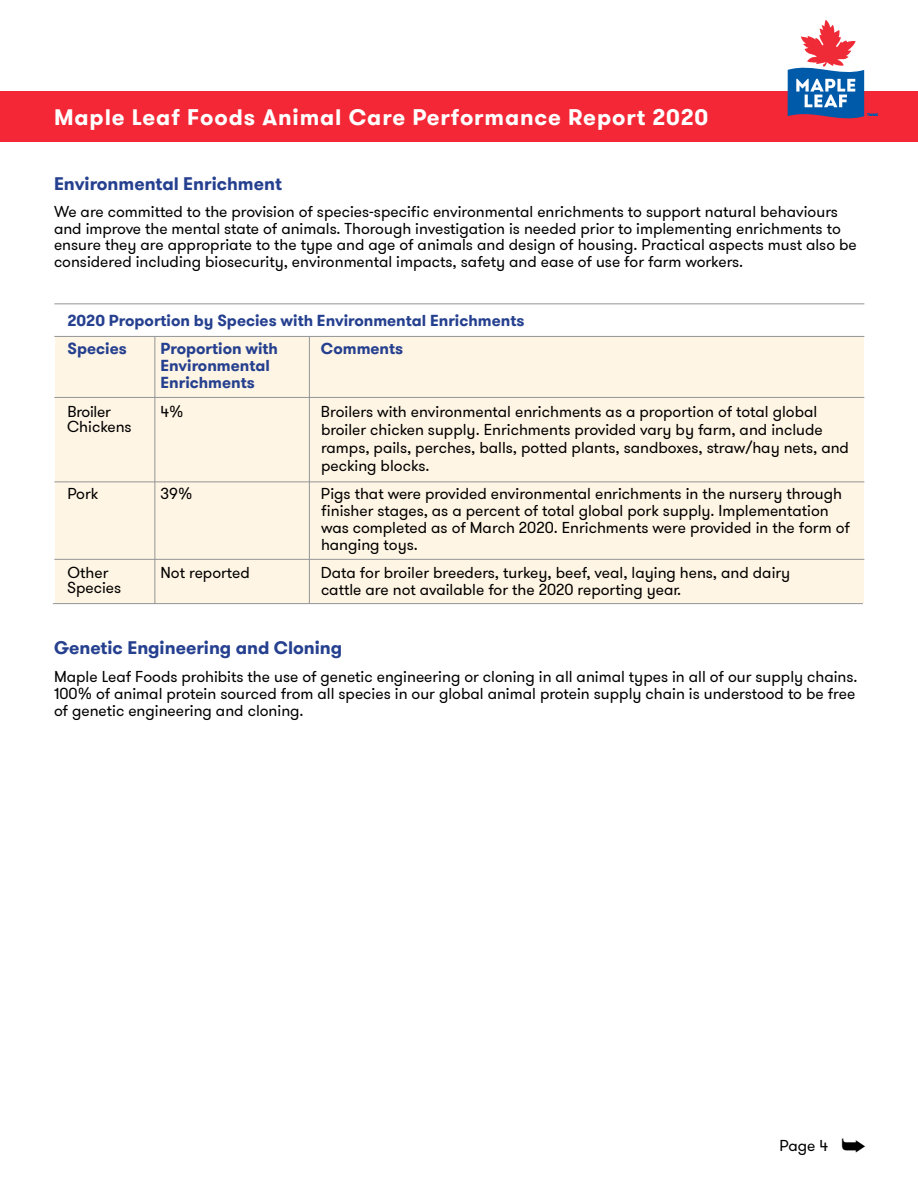
<style>
.page{position:relative;width:918px;height:1188px;background:#fff}
.page>*{position:absolute;margin:0;border:0;box-sizing:border-box;transform-origin:0 0}
.t1{font:700 22.35px "GT Walsheim";letter-spacing:.04em;color:#fff}
.t2{font:700 18px "GT Walsheim";color:#25408f}
.t3{font:15.75px/17.2px "GT Walsheim";color:#000}
.t4{font:700 15.75px/17.2px "GT Walsheim";color:#25408f}
.t5{font:15.75px "GT Walsheim";letter-spacing:-.02em;color:#000}
</style>
<div class="page">
<div style="left:55px;top:337px;width:809px;height:267px;background:#fff5e4"></div>
<hr style="left:54px;top:336px;width:810px;height:1px;background:#939598">
<hr style="left:154px;top:337px;width:1px;height:267px;background:#939598">
<hr style="left:309px;top:336px;width:1px;height:268px;background:#939598">
<hr style="left:54px;top:397px;width:810px;height:1px;background:#939598">
<hr style="left:54px;top:303px;width:810px;height:1px;background:#939598">
<hr style="left:54px;top:482px;width:810px;height:1px;background:#939598">
<hr style="left:54px;top:559px;width:810px;height:1px;background:#939598">
<hr style="left:53px;top:603px;width:810px;height:1px;background:#939598">
<div style="left:0;top:91px;width:918px;height:50px;background:#f32735"></div>
<svg style="left:788px;top:20px;width:90px;height:99px"></svg>
<h1 class="t1" style="left:54px;top:102px;width:656px">Maple Leaf Foods Animal Care Performance Report 2020</h1>
<p class="t2" style="left:54px;top:172px;width:229px">Environmental Enrichment</p>
<p class="t3" style="left:54px;top:204px;width:804px;line-height:16.5px">We are committed to the provision of species-specific environmental enrichments to support natural behaviours and improve the mental state of animals. Thorough investigation is needed prior to implementing enrichments to ensure they are appropriate to the type and age of animals and design of housing. Practical aspects must also be considered including biosecurity, environmental impacts, safety and ease of use for farm workers.</p>
<p class="t4" style="left:68px;top:312px;width:458px">2020 Proportion by Species with Environmental Enrichments</p>
<p class="t4" style="left:68px;top:340px;width:61px">Species</p>
<p class="t4" style="left:161px;top:340px;width:119px">Proportion with</p>
<p class="t4" style="left:321px;top:340px;width:84px">Comments</p>
<p class="t4" style="left:161px;top:357px;width:111px">Environmental<br>Enrichments</p>
<p class="t5" style="left:68px;top:401px;width:45px">Broiler</p>
<p class="t3" style="left:161px;top:403px;width:25px">4%</p>
<p class="t3" style="left:321px;top:403px;width:530px;line-height:18px">Broilers with environmental enrichments as a proportion of total global broiler chicken supply. Enrichments provided vary by farm, and include ramps, pails, perches, balls, potted plants, sandboxes, straw/hay nets, and pecking blocks.</p>
<p class="t3" style="left:68px;top:485px;width:32px">Pork</p>
<p class="t3" style="left:161px;top:485px;width:33px">39%</p>
<p class="t3" style="left:321px;top:485px;width:530px">Pigs that were provided environmental enrichments in the nursery through finisher stages, as a percent of total global pork supply. Implementation was completed as of March 2020. Enrichments were provided in the form of hanging toys.</p>
<p class="t3" style="left:68px;top:564px;width:42px">Other</p>
<p class="t3" style="left:161px;top:564px;width:91px">Not reported</p>
<p class="t3" style="left:321px;top:564px;width:471px">Data for broiler breeders, turkey, beef, veal, laying hens, and dairy cattle are not available for the 2020 reporting year.</p>
<p class="t3" style="left:67px;top:418px;width:66px">Chickens</p>
<p class="t3" style="left:67px;top:579px;width:56px">Species</p>
<p class="t2" style="left:54px;top:636px;width:290px">Genetic Engineering and Cloning</p>
<p class="t3" style="left:54px;top:668px;width:805px">Maple Leaf Foods prohibits the use of genetic engineering or cloning in all animal types in all of our supply chains.<br>100% of animal protein sourced from all species in our global animal protein supply chain is understood to be free of genetic engineering and cloning.</p>
<p class="t3" style="left:780px;top:1137px;width:50px">Page 4</p>
</div>
